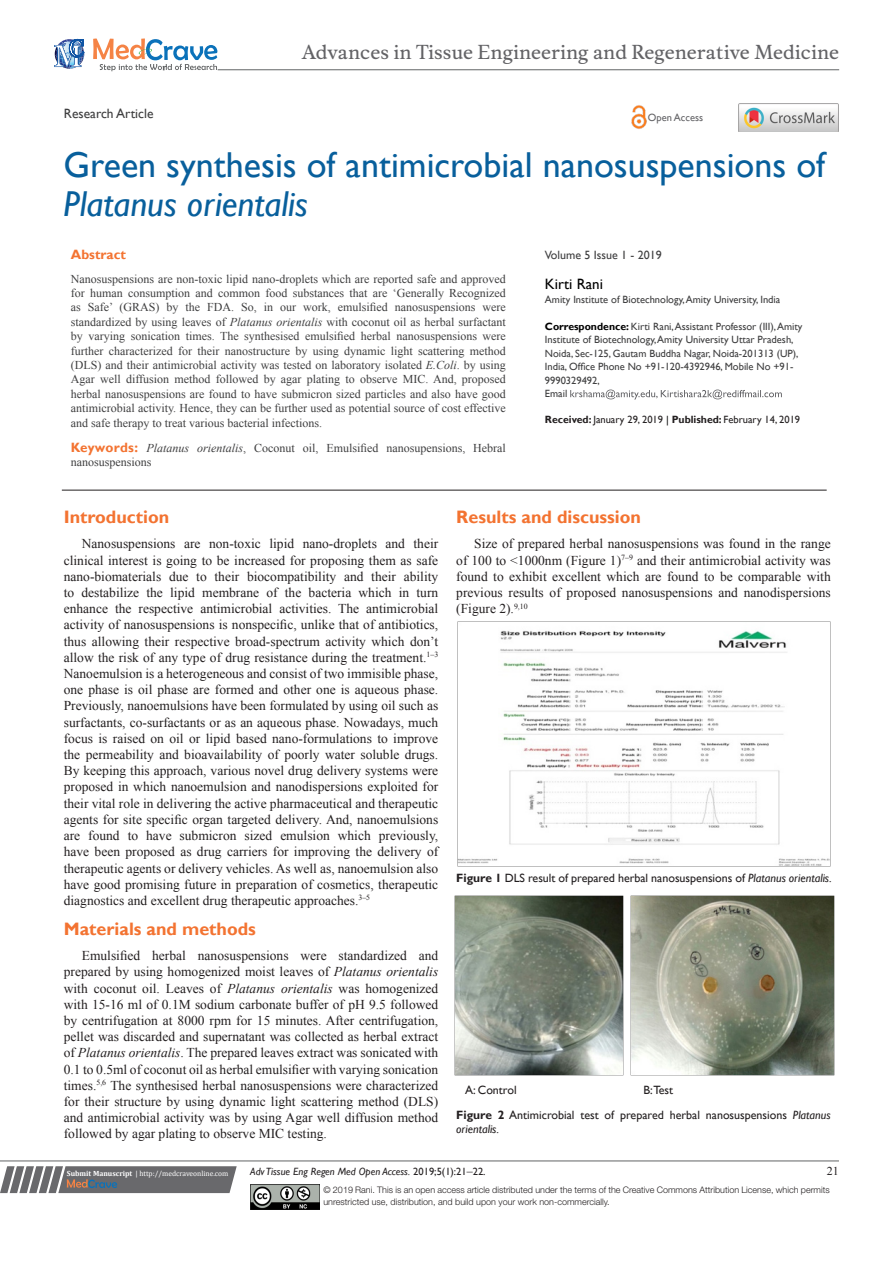
<style>
.page{position:relative;width:893px;height:1263px;background:#fff}
.page>*{position:absolute;margin:0;border:0;box-sizing:border-box;transform-origin:0 0}
.t1{font:36px/39px "Gill Sans";color:#085f9c}
.t2{font:18.6px "Musee";color:#636366}
.List_Paragraph{font:700 18px "Gill Sans";color:#f37331}
.t3{font:15px "Gill Sans";color:#000}
.t4{font:13.5px/16.2px "Times New Roman";color:#231f20;text-align:justify}
.t5{font:13.5px "Gill Sans";color:#3e3e3f}
.t6{font:700 13.5px "Gill Sans";color:#f37331}
.t7{font:12px/14.4px "Times New Roman";color:#3e3e3f;text-align:justify}
.t8{font:12px/14.4px "Gill Sans";color:#231f20}
.t9{font:12px "Gill Sans";color:#3e3e3f}
.t10{font:12px "Times New Roman";color:#231f20}
.t11{font:10.5px/13.5px "Gill Sans";color:#3e3e3f}
.t12{font:10.5px "Gill Sans";color:#231f20}
.t13{font:italic 10.5px "Gill Sans";color:#231f20}
.t14{font:10.5px "Gill Sans";color:#636366}
.t15{font:300 9px/12px "Helvetica Neue LT Std";color:#231f20}
.t16{font:7.5px "Cambria";color:#fff}
.s1{font-style:italic}
.s2{font-weight:700;color:#000}
.s3{font-weight:700}
.s4{color:#000}
.s5{font-family:"Gill Sans";font-weight:700;font-size:13.5px;color:#f37331}
.s6{font-style:normal}
.s7{font-family:"Times New Roman";font-style:normal;font-size:12px}
</style>
<div class="page">
<svg style="left:0;top:1166px;width:237px;height:27px;background:#78787a"></svg>
<hr style="left:0;top:1161px;width:839px;height:1px;background:#626465">
<hr style="left:62px;top:490px;width:765px;height:1px;background:#231f20">
<img style="left:250px;top:1185px;width:69px;height:24px">
<svg style="left:570px;top:389px;width:212px;height:11px"></svg>
<svg style="left:54px;top:39px;width:30px;height:30px"></svg>
<svg style="left:93px;top:38px;width:124px;height:33px"></svg>
<hr style="left:218px;top:70px;width:621px;height:1px;background:#626465">
<img style="left:631px;top:105px;width:16px;height:24px">
<img style="left:739px;top:104px;width:99px;height:28px">
<img style="left:457px;top:621px;width:373px;height:245px">
<img style="left:454px;top:895px;width:169px;height:180px">
<img style="left:631px;top:895px;width:203px;height:180px">
<p class="t5" style="left:64px;top:105px;width:91px">Research Article</p>
<p class="t2" style="left:301px;top:41px;width:539px">Advances in Tissue Engineering and Regenerative Medicine</p>
<p class="t14" style="left:648px;top:112px;width:57px">Open Access</p>
<p class="t1" style="left:64px;top:146px;width:763px">Green synthesis of antimicrobial nanosuspensions of<br><span class="s1">Platanus orientalis</span></p>
<p class="t9" style="left:545px;top:248px;width:118px">Volume 5 Issue 1 - 2019</p>
<p class="t3" style="left:545px;top:275px;width:60px">Kirti Rani</p>
<p class="t11" style="left:545px;top:293px;width:237px">Amity Institute of Biotechnology, Amity University, India</p>
<p class="t11" style="left:545px;top:320px;width:259px"><span class="s2">Correspondence:</span> Kirti Rani, Assistant Professor (III), Amity Institute of Biotechnology, Amity University Uttar Pradesh, Noida, Sec-125, Gautam Buddha Nagar, Noida-201313 (UP), India, Office Phone No +91-120-4392946, Mobile No +91- 9990329492,</p>
<p class="t11" style="left:545px;top:387px;width:24px">Email</p>
<p class="t12" style="left:545px;top:414px;width:257px"><span class="s3">Received:</span> January 29, 2019 <span class="s4">|</span> <span class="s3">Published:</span> February 14, 2019</p>
<p class="t6" style="left:71px;top:247px;width:57px">Abstract</p>
<p class="t7" style="left:71px;top:271px;width:437px">Nanosuspensions are non-toxic lipid nano-droplets which are reported safe and approved for human consumption and common food substances that are ‘Generally Recognized as Safe’ (GRAS) by the FDA. So, in our work, emulsified nanosuspensions were standardized by using leaves of <span class="s1">Platanus orientalis</span> with coconut oil as herbal surfactant by varying sonication times. The synthesised emulsified herbal nanosuspensions were further characterized for their nanostructure by using dynamic light scattering method (DLS) and their antimicrobial activity was tested on laboratory isolated <span class="s1">E.Coli</span>. by using Agar well diffusion method followed by agar plating to observe MIC. And, proposed herbal nanosuspensions are found to have submicron sized particles and also have good antimicrobial activity. Hence, they can be further used as potential source of cost effective and safe therapy to treat various bacterial infections.</p>
<p class="t7" style="left:71px;top:440px;width:437px"><span class="s5">Keywords:</span> <span class="s1">Platanus orientalis</span>, Coconut oil, Emulsified nanosupensions, Hebral nanosuspensions</p>
<p class="List_Paragraph" style="left:64px;top:506px;width:107px">Introduction</p>
<p class="t4" style="left:64px;top:536px;width:376px;text-indent:18px">Nanosuspensions are non-toxic lipid nano-droplets and their clinical interest is going to be increased for proposing them as safe nano-biomaterials due to their biocompatibility and their ability to destabilize the lipid membrane of the bacteria which in turn enhance the respective antimicrobial activities. The antimicrobial activity of nanosuspensions is nonspecific, unlike that of antibiotics, thus allowing their respective broad-spectrum activity which don’t allow the risk of any type of drug resistance during the treatment.<sup>1–3<br></sup>Nanoemulsion is a heterogeneous and consist of two immisible phase, one phase is oil phase are formed and other one is aqueous phase.<br>Previously, nanoemulsions have been formulated by using oil such as surfactants, co-surfactants or as an aqueous phase. Nowadays, much focus is raised on oil or lipid based nano-formulations to improve the permeability and bioavailability of poorly water soluble drugs.<br>By keeping this approach, various novel drug delivery systems were proposed in which nanoemulsion and nanodispersions exploited for their vital role in delivering the active pharmaceutical and therapeutic agents for site specific organ targeted delivery. And, nanoemulsions are found to have submicron sized emulsion which previously, have been proposed as drug carriers for improving the delivery of therapeutic agents or delivery vehicles. As well as, nanoemulsion also have good promising future in preparation of cosmetics, therapeutic diagnostics and excellent drug therapeutic approaches.<sup>3–5</sup></p>
<p class="List_Paragraph" style="left:64px;top:918px;width:194px">Materials and methods</p>
<p class="t4" style="left:64px;top:947px;width:376px;text-indent:18px">Emulsified herbal nanosuspensions were standardized and prepared by using homogenized moist leaves of <span class="s1">Platanus orientalis </span>with coconut oil. Leaves of <span class="s1">Platanus orientalis</span> was homogenized with 15-16 ml of 0.1M sodium carbonate buffer of pH 9.5 followed by centrifugation at 8000 rpm for 15 minutes. After centrifugation, pellet was discarded and supernatant was collected as herbal extract of <span class="s1">Platanus orientalis</span>. The prepared leaves extract was sonicated with 0.1 to 0.5ml of coconut oil as herbal emulsifier with varying sonication times.<sup>5,6</sup> The synthesised herbal nanosuspensions were characterized for their structure by using dynamic light scattering method (DLS) and antimicrobial activity was by using Agar well diffusion method followed by agar plating to observe MIC testing.</p>
<p class="List_Paragraph" style="left:456px;top:506px;width:186px">Results and discussion</p>
<p class="t4" style="left:456px;top:536px;width:376px;text-indent:18px">Size of prepared herbal nanosuspensions was found in the range of 100 to &lt;1000nm (Figure 1)<sup>7–9</sup> and their antimicrobial activity was found to exhibit excellent which are found to be comparable with previous results of proposed nanosuspensions and nanodispersions (Figure 2).<sup>9,10</sup></p>
<p class="t8" style="left:456px;top:870px;width:377px"><span class="s3">Figure 1</span> DLS result of prepared herbal nanosuspensions of <span class="s1">Platanus orientalis.</span></p>
<p class="t8" style="left:465px;top:1082px;width:53px">A: Control</p>
<p class="t8" style="left:643px;top:1082px;width:31px">B:Test</p>
<p class="t8" style="left:456px;top:1107px;width:376px"><span class="s3">Figure 2</span> Antimicrobial test of prepared herbal nanosuspensions <span class="s1">Platanus orientalis.</span></p>
<p class="t13" style="left:250px;top:1165px;width:237px">Adv Tissue Eng Regen Med Open Access. <span class="s6">2019;5(1):21</span><span class="s7">‒</span><span class="s6">22.</span></p>
<p class="t10" style="left:827px;top:1163px;width:13px">21</p>
<p class="t15" style="left:323px;top:1183px;width:508px">© 2019 Rani. This is an open access article distributed under the terms of the Creative Commons Attribution License, which permits unrestricted use, distribution, and build upon your work non-commercially.</p>
<p class="t16" style="left:67px;top:1169px;width:163px"><span class="s3">Submit Manuscript</span> | http://medcraveonline.com</p>
</div>
